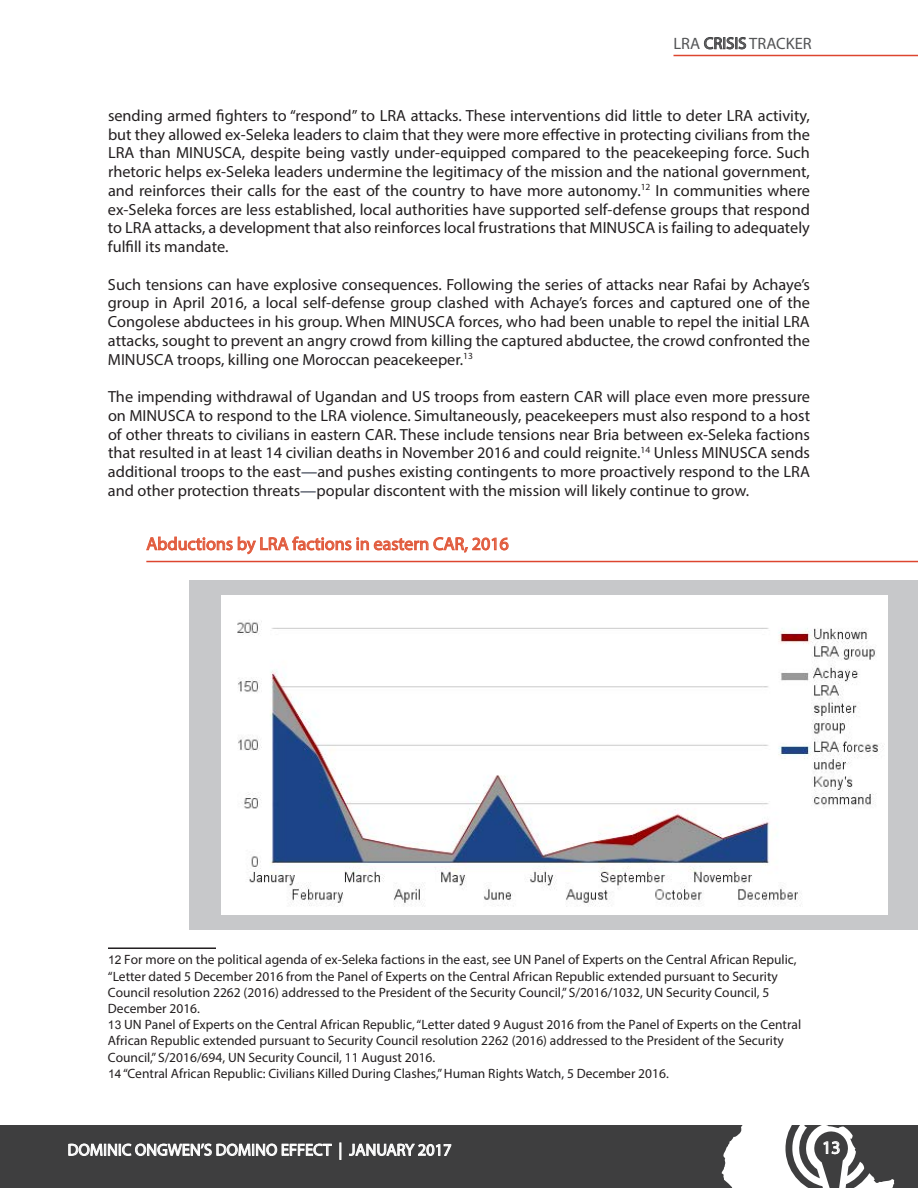
<style>
.page{position:relative;width:918px;height:1188px;background:#fff}
.page>*{position:absolute;margin:0;border:0;box-sizing:border-box;transform-origin:0 0}
.Graph_Titles{font:18px "Myriad Pro";color:#e15a3c}
.t1{font:18px "Myriad Pro";color:#fff}
.t2{font:16.5px "Myriad Pro";color:#fff}
.t3{font:16.5px "Myriad Pro";color:#545557}
.Body{font:16.2px/18.8px "Myriad Pro";color:#231f20;text-align:justify}
.t4{font:13.5px/16.2px "Myriad Pro";color:#231f20}
.s1{color:#1c2336}
.s2{font-family:"Arial";font-size:12px}
</style>
<div class="page">
<svg style="left:704px;top:37px;width:42px;height:13px"></svg>
<hr style="left:674px;top:55px;width:244px;height:1px;background:#dd462f">
<div style="left:0;top:1125px;width:918px;height:63px;background:#3e3e3f"></div>
<svg style="left:68px;top:1143px;width:264px;height:13px"></svg>
<svg style="left:339px;top:1143px;width:2px;height:17px"></svg>
<svg style="left:349px;top:1143px;width:103px;height:13px"></svg>
<svg style="left:722px;top:1125px;width:172px;height:63px"></svg>
<hr style="left:108px;top:947px;width:108px;height:2px;background:#231f20">
<svg style="left:146px;top:536px;width:363px;height:27px"></svg>
<hr style="left:146px;top:561px;width:772px;height:1px;background:#dd462f">
<div style="left:190px;top:580px;width:728px;height:350px;background:#c7c8ca"></div>
<img style="left:221px;top:596px;width:666px;height:319px">
<p class="t3" style="left:674px;top:33px;width:140px">LRA CRISIS TRACKER</p>
<p class="Body" style="left:108px;top:106px;width:704px">sending armed fighters to “respond” to LRA attacks. These interventions did little to deter LRA activity, but they allowed ex-Seleka leaders to claim that they were more effective in protecting civilians from the LRA than MINUSCA, despite being vastly under-equipped compared to the peacekeeping force. Such rhetoric helps ex-Seleka leaders undermine the legitimacy of the mission and the national government, and reinforces their calls for the east of the country to have more autonomy.<sup>12</sup> In communities where ex-Seleka forces are less established, local authorities have supported self-defense groups that respond to LRA attacks, a development that also reinforces local frustrations that MINUSCA is failing to adequately fulfill its mandate.</p>
<p class="Body" style="left:108px;top:275px;width:704px">Such tensions can have explosive consequences. Following the series of attacks near Rafai by Achaye’s group in April 2016, a local self-defense group clashed with Achaye’s forces and captured one of the Congolese abductees in his group. When MINUSCA forces, who had been unable to repel the initial LRA attacks, sought to prevent an angry crowd from killing the captured abductee, the crowd confronted the MINUSCA troops, killing one Moroccan peacekeeper.<sup>13</sup></p>
<p class="Body" style="left:108px;top:387px;width:704px">The impending withdrawal of Ugandan and US troops from eastern CAR will place even more pressure on MINUSCA to respond to the LRA violence. Simultaneously, peacekeepers must also respond to a host of other threats to civilians in eastern CAR. These include tensions near Bria between ex-Seleka factions that resulted in at least 14 civilian deaths in November 2016 and could reignite.<sup>14</sup> Unless MINUSCA sends additional troops to the east<span class="s1">—</span>and pushes existing contingents to more proactively respond to the LRA and other protection threats<span class="s1">—</span>popular discontent with the mission will likely continue to grow.</p>
<p class="Graph_Titles" style="left:146px;top:533px;width:364px">Abductions by LRA factions in eastern CAR, 2016</p>
<p class="t4" style="left:108px;top:952px;width:695px"><span class="s2">12</span> For more on the political agenda of ex-Seleka factions in the east, see UN Panel of Experts on the Central African Repulic, “Letter dated 5 December 2016 from the Panel of Experts on the Central African Republic extended pursuant to Security Council resolution 2262 (2016) addressed to the President of the Security Council,” S/2016/1032, UN Security Council, 5<br>December 2016.<br><span class="s2">13</span> UN Panel of Experts on the Central African Republic, “Letter dated 9 August 2016 from the Panel of Experts on the Central African Republic extended pursuant to Security Council resolution 2262 (2016) addressed to the President of the Security Council,” S/2016/694, UN Security Council, 11 August 2016.<br><span class="s2">14</span> “Central African Republic: Civilians Killed During Clashes,” Human Rights Watch, 5 December 2016.</p>
<p class="t2" style="left:68px;top:1140px;width:386px">DOMINIC ONGWEN’S DOMINO EFFECT | JANUARY 2017</p>
<p class="t1" style="left:822px;top:1136px;width:20px">13</p>
</div>
